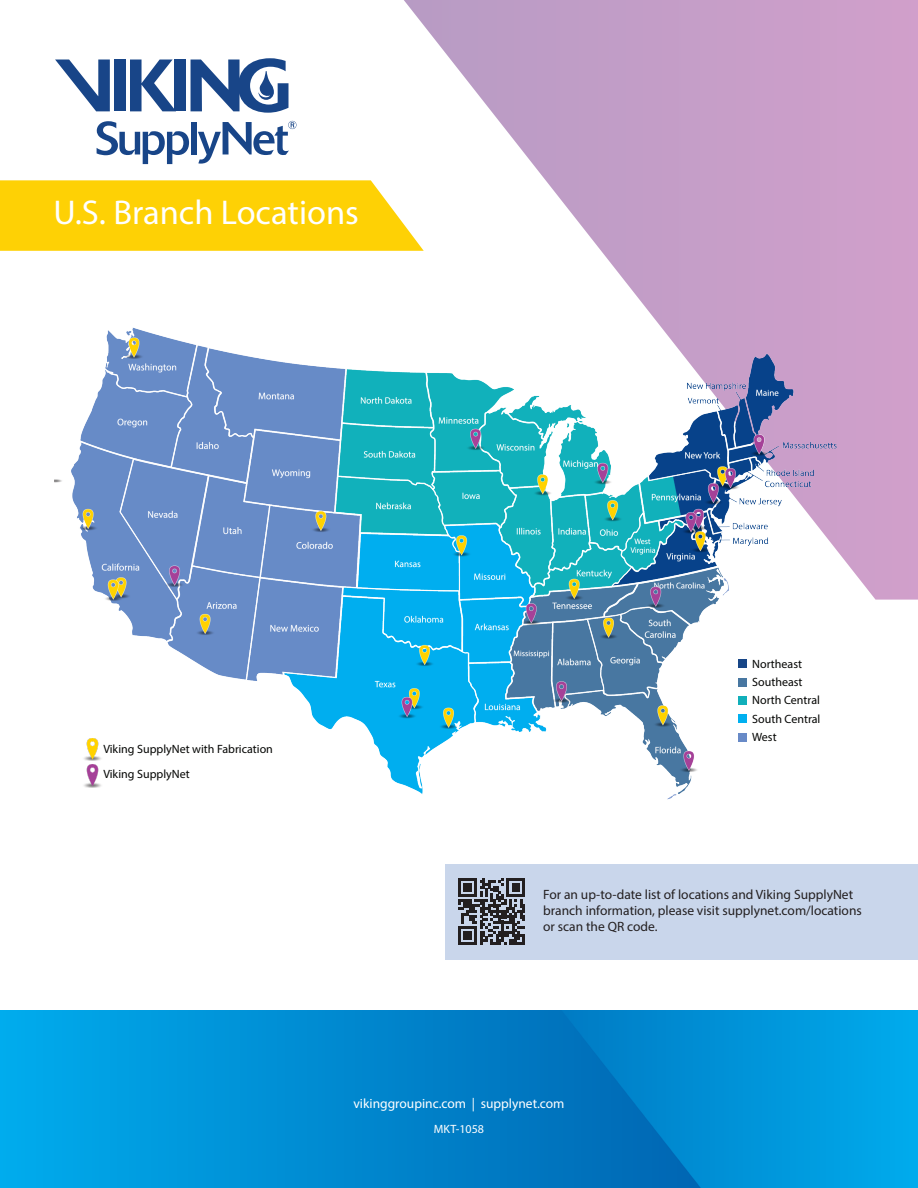
<style>
.page{position:relative;width:918px;height:1188px;background:#fff}
.page>*{position:absolute;margin:0;border:0;box-sizing:border-box;transform-origin:0 0}
.t1{font:34.5px "Myriad Pro";color:#fff}
.t2{font:13.5px/16.2px "Myriad Pro";color:#231f20}
.t3{font:13.5px "Myriad Pro";color:#fff}
.t4{font:12px "Myriad Pro";color:#040503}
.t5{font:12px "Myriad Pro";color:#fff}
</style>
<div class="page">
<div style="left:445px;top:864px;width:473px;height:96px;background:#c9d6eb"></div>
<div style="left:0;top:180px;width:393px;height:71px;background:#fed105"></div>
<svg style="left:393px;top:0;width:525px;height:600px"></svg>
<img style="left:54px;top:314px;width:792px;height:486px">
<img style="left:0;top:1010px;width:918px;height:178px">
<svg style="left:97px;top:121px;width:92px;height:43px"></svg>
<div style="left:191px;top:122px;width:6px;height:32px;background:#184588"></div>
<svg style="left:198px;top:121px;width:98px;height:43px"></svg>
<div style="left:175px;top:60px;width:11px;height:51px;background:#184588"></div>
<div style="left:114px;top:60px;width:12px;height:51px;background:#184588"></div>
<svg style="left:130px;top:60px;width:45px;height:51px"></svg>
<svg style="left:55px;top:60px;width:55px;height:51px"></svg>
<svg style="left:191px;top:58px;width:98px;height:55px"></svg>
<div style="left:739px;top:660px;width:8px;height:8px;background:#174687"></div>
<div style="left:739px;top:678px;width:8px;height:8px;background:#4877a1"></div>
<div style="left:739px;top:696px;width:8px;height:9px;background:#11afba"></div>
<div style="left:739px;top:715px;width:8px;height:8px;background:#00b0f0"></div>
<div style="left:739px;top:733px;width:8px;height:8px;background:#688ac7"></div>
<img style="left:82px;top:738px;width:21px;height:23px">
<img style="left:82px;top:764px;width:21px;height:23px">
<svg style="left:458px;top:878px;width:67px;height:67px"></svg>
<p class="t1" style="left:53px;top:191px;width:307px">U.S. Branch Locations</p>
<p class="t4" style="left:103px;top:742px;width:171px">Viking SupplyNet with Fabrication</p>
<p class="t4" style="left:103px;top:766px;width:88px">Viking SupplyNet</p>
<p class="t4" style="left:752px;top:656px;width:51px">Northeast</p>
<p class="t4" style="left:752px;top:675px;width:52px">Southeast</p>
<p class="t4" style="left:752px;top:693px;width:69px">North Central</p>
<p class="t4" style="left:752px;top:711px;width:70px">South Central</p>
<p class="t4" style="left:752px;top:730px;width:26px">West</p>
<p class="t2" style="left:543px;top:886px;width:320px">For an up-to-date list of locations and Viking SupplyNet branch information, please visit supplynet.com/locations or scan the QR code.</p>
<p class="t3" style="left:353px;top:1095px;width:213px">vikinggroupinc.com | supplynet.com</p>
<p class="t5" style="left:434px;top:1122px;width:52px">MKT-1058</p>
</div>
